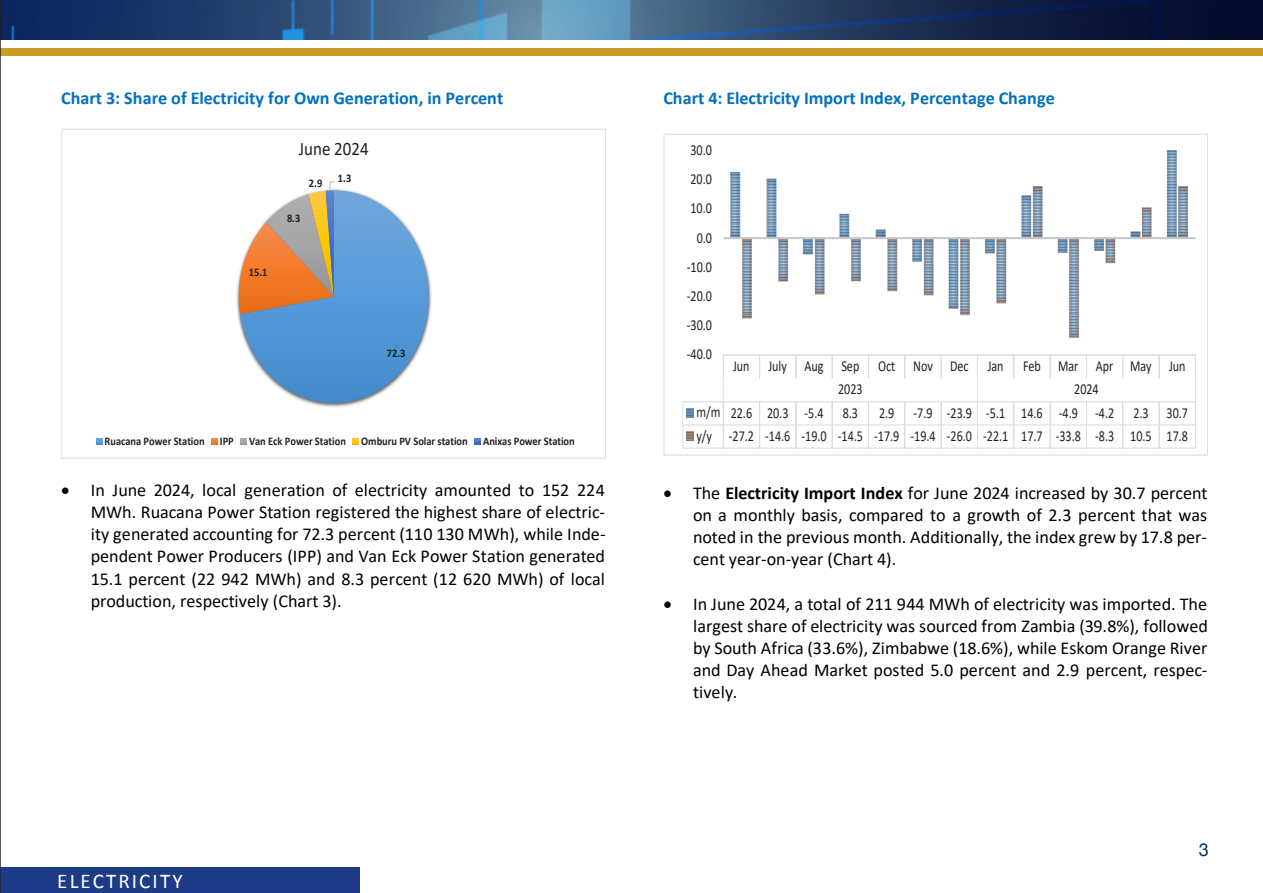
<style>
.page{position:relative;width:1263px;height:893px;background:#fff}
.page>*{position:absolute;margin:0;border:0;box-sizing:border-box;transform-origin:0 0}
.t1{font:21px "Calibri";letter-spacing:.1em;color:#fff}
.t2{font:19.05px "Calibri";color:#231f20;scale:.89 1}
.t3{font:18.15px/22px "Calibri";color:#000;text-align:justify}
.t4{font:700 18.15px "Calibri";letter-spacing:-.005em;color:#0070c0}
.t5{font:18px "Helvetica Neue";color:#023560}
.t6{font:15.3px/23.2px "Calibri";letter-spacing:-.005em;color:#231f20;text-align:right;scale:.8 1}
.t7{font:700 11.7px "Calibri";color:#231f20;scale:.89 1}
.s1{font-weight:700}
</style>
<div class="page">
<img style="left:1px;top:0;width:1262px;height:39px">
<div style="left:0;top:49px;width:1263px;height:7px;background:#ca9e25"></div>
<div style="left:0;top:867px;width:359px;height:26px;background:#1d3b87"></div>
<hr style="left:0;top:0;width:1px;height:893px;background:#231f20">
<img style="left:308px;top:275px;width:124px;height:132px">
<svg style="left:236px;top:181px;width:193px;height:222px"></svg>
<svg style="left:96px;top:438px;width:6px;height:7px"></svg>
<svg style="left:212px;top:438px;width:5px;height:7px"></svg>
<svg style="left:241px;top:438px;width:6px;height:7px"></svg>
<svg style="left:353px;top:438px;width:6px;height:7px"></svg>
<svg style="left:475px;top:438px;width:6px;height:7px"></svg>
<img style="left:731px;top:150px;width:445px;height:90px">
<img style="left:742px;top:186px;width:446px;height:151px">
<hr style="left:723px;top:237px;width:472px;height:2px;background:#c7c8ca">
<hr style="left:723px;top:355px;width:472px;height:1px;background:#dcdddf">
<svg style="left:759px;top:356px;width:1px;height:22px"></svg>
<svg style="left:795px;top:356px;width:1px;height:22px"></svg>
<svg style="left:832px;top:356px;width:1px;height:22px"></svg>
<svg style="left:868px;top:356px;width:1px;height:22px"></svg>
<svg style="left:904px;top:356px;width:1px;height:22px"></svg>
<svg style="left:941px;top:356px;width:1px;height:22px"></svg>
<svg style="left:1013px;top:356px;width:1px;height:22px"></svg>
<svg style="left:1050px;top:356px;width:1px;height:22px"></svg>
<svg style="left:1086px;top:356px;width:1px;height:22px"></svg>
<svg style="left:1122px;top:356px;width:1px;height:22px"></svg>
<svg style="left:1159px;top:356px;width:1px;height:22px"></svg>
<hr style="left:683px;top:401px;width:512px;height:1px;background:#dcdddf">
<hr style="left:683px;top:424px;width:512px;height:1px;background:#dcdddf">
<hr style="left:683px;top:448px;width:512px;height:1px;background:#dcdddf">
<svg style="left:723px;top:356px;width:1px;height:92px"></svg>
<svg style="left:759px;top:402px;width:1px;height:46px"></svg>
<svg style="left:795px;top:402px;width:1px;height:46px"></svg>
<svg style="left:832px;top:402px;width:1px;height:46px"></svg>
<svg style="left:868px;top:402px;width:1px;height:46px"></svg>
<svg style="left:904px;top:402px;width:1px;height:46px"></svg>
<svg style="left:941px;top:402px;width:1px;height:46px"></svg>
<svg style="left:977px;top:356px;width:1px;height:92px"></svg>
<svg style="left:1013px;top:402px;width:1px;height:46px"></svg>
<svg style="left:1050px;top:402px;width:1px;height:46px"></svg>
<svg style="left:1086px;top:402px;width:1px;height:46px"></svg>
<svg style="left:1122px;top:402px;width:1px;height:46px"></svg>
<svg style="left:1159px;top:402px;width:1px;height:46px"></svg>
<svg style="left:1195px;top:355px;width:1px;height:93px"></svg>
<svg style="left:682px;top:402px;width:11px;height:46px"></svg>
<p class="t4" style="left:61px;top:86px;width:444px">Chart 3: Share of Electricity for Own Generation, in Percent</p>
<p class="t2" style="left:299px;top:136px;width:80px">June 2024</p>
<p class="t7" style="left:249px;top:264px;width:23px">15.1</p>
<p class="t7" style="left:309px;top:175px;width:17px">2.9</p>
<p class="t7" style="left:287px;top:210px;width:17px">8.3</p>
<p class="t7" style="left:338px;top:170px;width:17px">1.3</p>
<p class="t7" style="left:387px;top:344px;width:23px">72.3</p>
<p class="t7" style="left:105px;top:433px;width:114px">Ruacana Power Station</p>
<p class="t7" style="left:220px;top:433px;width:17px">IPP</p>
<p class="t7" style="left:249px;top:433px;width:110px">Van Eck Power Station</p>
<p class="t7" style="left:361px;top:433px;width:121px">Omburu PV Solar station</p>
<p class="t7" style="left:483px;top:433px;width:105px">Anixas Power Station</p>
<p class="t3" style="left:91px;top:479px;width:516px;text-indent:-30px">• In June 2024, local generation of electricity amounted to 152 224<br>MWh. Ruacana Power Station registered the highest share of electric&shy;ity generated accounting for 72.3 percent (110 130 MWh), while Inde&shy;pendent Power Producers (IPP) and Van Eck Power Station generated 15.1 percent (22 942 MWh) and 8.3 percent (12 620 MWh) of local production, respectively (Chart 3).</p>
<p class="t1" style="left:57px;top:866px;width:127px">ELECTRICITY</p>
<p class="t4" style="left:663px;top:86px;width:393px">Chart 4: Electricity Import Index, Percentage Change</p>
<p class="t6" style="left:691px;top:138px;width:28px">30.0</p>
<p class="t6" style="left:691px;top:167px;width:28px">20.0</p>
<p class="t6" style="left:691px;top:196px;width:28px">10.0</p>
<p class="t6" style="left:697px;top:225px;width:21px">0.0</p>
<p class="t6" style="left:687px;top:255px;width:33px">-10.0</p>
<p class="t6" style="left:687px;top:284px;width:33px">-20.0</p>
<p class="t6" style="left:687px;top:313px;width:33px">-30.0</p>
<p class="t6" style="left:687px;top:342px;width:33px">-40.0</p>
<p class="t6" style="left:733px;top:354px;width:296px">Jun July Aug Sep Oct Nov Dec</p>
<p class="t6" style="left:988px;top:354px;width:22px">Jan</p>
<p class="t6" style="left:1023px;top:354px;width:205px">Feb Mar Apr May Jun</p>
<p class="t6" style="left:838px;top:377px;width:32px">2023</p>
<p class="t6" style="left:1074px;top:377px;width:32px">2024</p>
<p class="t6" style="left:696px;top:401px;width:161px">m/m 22.6 20.3 -5.4</p>
<p class="t6" style="left:843px;top:401px;width:21px">8.3</p>
<p class="t6" style="left:879px;top:401px;width:21px">2.9</p>
<p class="t6" style="left:913px;top:401px;width:252px">-7.9 -23.9 -5.1 14.6 -4.9 -4.2</p>
<p class="t6" style="left:696px;top:401px;width:616px">2.3 30.7<br>y/y -27.2 -14.6 -19.0 -14.5 -17.9 -19.4 -26.0 -22.1 17.7 -33.8 -8.3 10.5 17.8</p>
<p class="t3" style="left:693px;top:481px;width:516px;text-indent:-30px">• The <span class="s1">Electricity Import Index</span> for June 2024 increased by 30.7 percent on a monthly basis, compared to a growth of 2.3 percent that was noted in the previous month. Additionally, the index grew by 17.8 per&shy;cent year-on-year (Chart 4).</p>
<p class="t3" style="left:693px;top:592px;width:516px;text-indent:-30px">• In June 2024, a total of 211 944 MWh of electricity was imported. The largest share of electricity was sourced from Zambia (39.8%), followed by South Africa (33.6%), Zimbabwe (18.6%), while Eskom Orange River and Day Ahead Market posted 5.0 percent and 2.9 percent, respec&shy;tively.</p>
<p class="t5" style="left:1199px;top:837px;width:12px">3</p>
</div>
